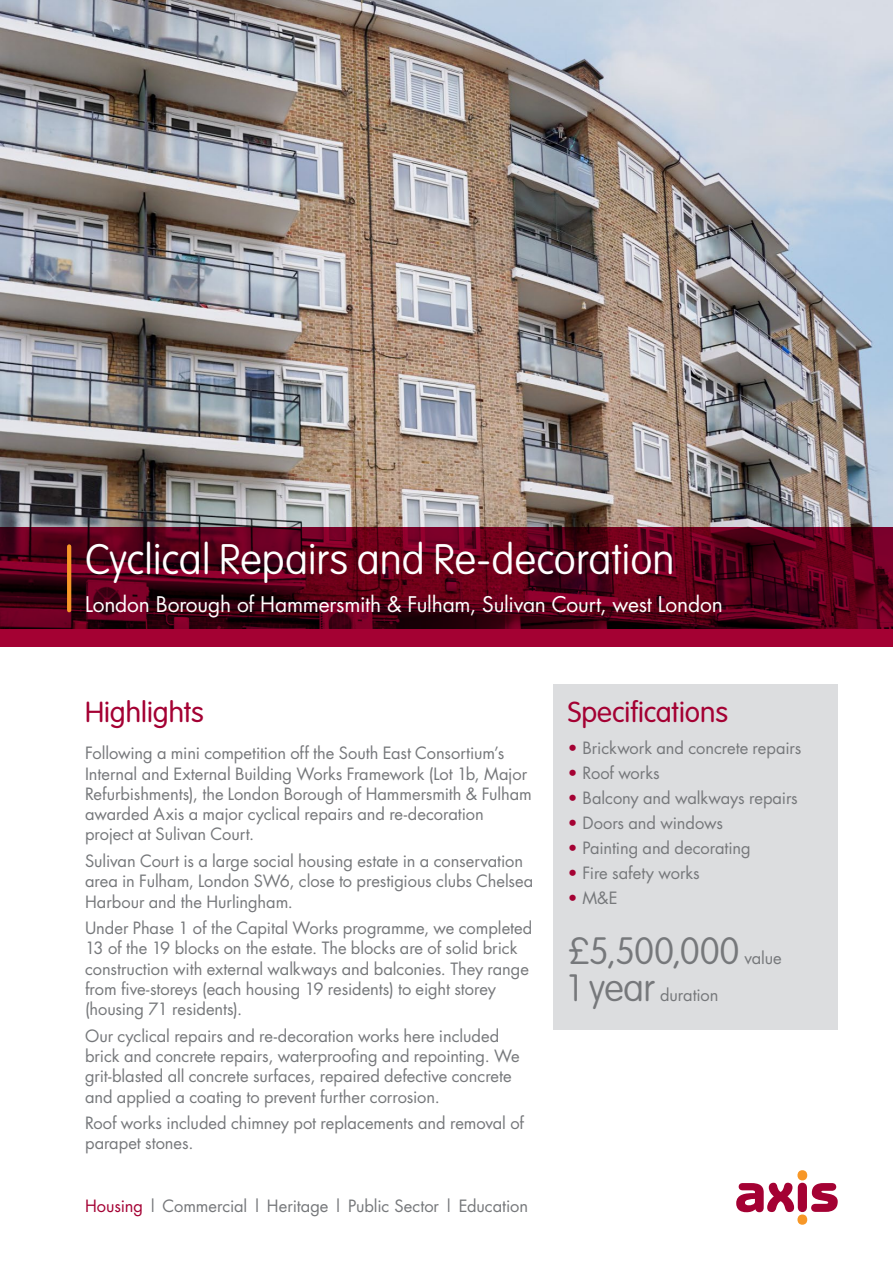
<style>
.page{position:relative;width:893px;height:1263px;background:#fff}
.page>*{position:absolute;margin:0;border:0;box-sizing:border-box;transform-origin:0 0}
.t1{font:100 42px "VAG Rounded";letter-spacing:.005em;color:#fff}
.t2{font:100 37.5px "VAG Rounded";letter-spacing:-.005em;color:#76787b}
.t3{font:300 28.5px "VAG Rounded";color:#a40133}
.t4{font:21px "Futura";letter-spacing:-.01em;color:#fff}
.BODY_COPY{font:16.5px/20.2px "Futura";letter-spacing:-.005em;color:#76787b}
.s1{color:#a40133}
</style>
<div class="page">
<img style="left:0;top:0;width:893px;height:527px">
<svg style="left:0;top:527px;width:893px;height:102px;background:#540017"></svg>
<div style="left:0;top:629px;width:893px;height:17px;background:#a40133"></div>
<hr style="left:67px;top:546px;width:4px;height:64px;background:#f79727">
<div style="left:797px;top:1170px;width:10px;height:10px;background:#f79727;border-radius:50%"></div>
<div style="left:797px;top:1214px;width:10px;height:11px;background:#f79727;border-radius:50%"></div>
<svg style="left:736px;top:1183px;width:102px;height:29px"></svg>
<div style="left:553px;top:685px;width:285px;height:345px;background:#dcdddf"></div>
<p class="t1" style="left:85px;top:536px;width:591px">Cyclical Repairs and Re-decoration</p>
<p class="t4" style="left:85px;top:590px;width:639px">London Borough of Hammersmith &amp; Fulham, Sulivan Court, west London</p>
<p class="t3" style="left:85px;top:696px;width:120px">Highlights</p>
<p class="BODY_COPY" style="left:85px;top:743px;width:448px">Following a mini competition off the South East Consortium’s Internal and External Building Works Framework (Lot 1b, Major Refurbishments), the London Borough of Hammersmith &amp; Fulham awarded Axis a major cyclical repairs and re-decoration project at Sulivan Court.</p>
<p class="BODY_COPY" style="left:85px;top:851px;width:450px">Sulivan Court is a large social housing estate in a conservation area in Fulham, London SW6, close to prestigious clubs Chelsea<br>Harbour and the Hurlingham.</p>
<p class="BODY_COPY" style="left:85px;top:918px;width:449px">Under Phase 1 of the Capital Works programme, we completed 13 of the 19 blocks on the estate. The blocks are of solid brick construction with external walkways and balconies. They range from five-storeys (each housing 19 residents) to eight storey (housing 71 residents).</p>
<p class="BODY_COPY" style="left:85px;top:1025px;width:436px">Our cyclical repairs and re-decoration works here included brick and concrete repairs, waterproofing and repointing. We grit-blasted all concrete surfaces, repaired defective concrete and applied a coating to prevent further corrosion.</p>
<p class="BODY_COPY" style="left:85px;top:1113px;width:440px">Roof works included chimney pot replacements and removal of parapet stones.</p>
<p class="BODY_COPY" style="left:85px;top:1195px;width:445px"><span class="s1">Housing</span> | Commercial | Heritage | Public Sector | Education</p>
<p class="t3" style="left:568px;top:696px;width:162px">Specifications</p>
<p class="BODY_COPY" style="left:568px;top:737px;width:235px"><span class="s1">•</span> Brickwork and concrete repairs</p>
<p class="BODY_COPY" style="left:568px;top:762px;width:93px"><span class="s1">•</span> Roof works</p>
<p class="BODY_COPY" style="left:568px;top:787px;width:232px"><span class="s1">•</span> Balcony and walkways repairs</p>
<p class="BODY_COPY" style="left:568px;top:813px;width:157px"><span class="s1">•</span> Doors and windows</p>
<p class="BODY_COPY" style="left:568px;top:838px;width:184px"><span class="s1">•</span> Painting and decorating</p>
<p class="BODY_COPY" style="left:568px;top:863px;width:134px"><span class="s1">•</span> Fire safety works</p>
<p class="BODY_COPY" style="left:568px;top:888px;width:51px"><span class="s1">•</span> M&amp;E</p>
<p class="t2" style="left:568px;top:929px;width:173px">£5,500,000</p>
<p class="BODY_COPY" style="left:744px;top:947px;width:39px">value</p>
<p class="t2" style="left:568px;top:967px;width:89px">1 year</p>
<p class="BODY_COPY" style="left:660px;top:985px;width:60px">duration</p>
</div>
